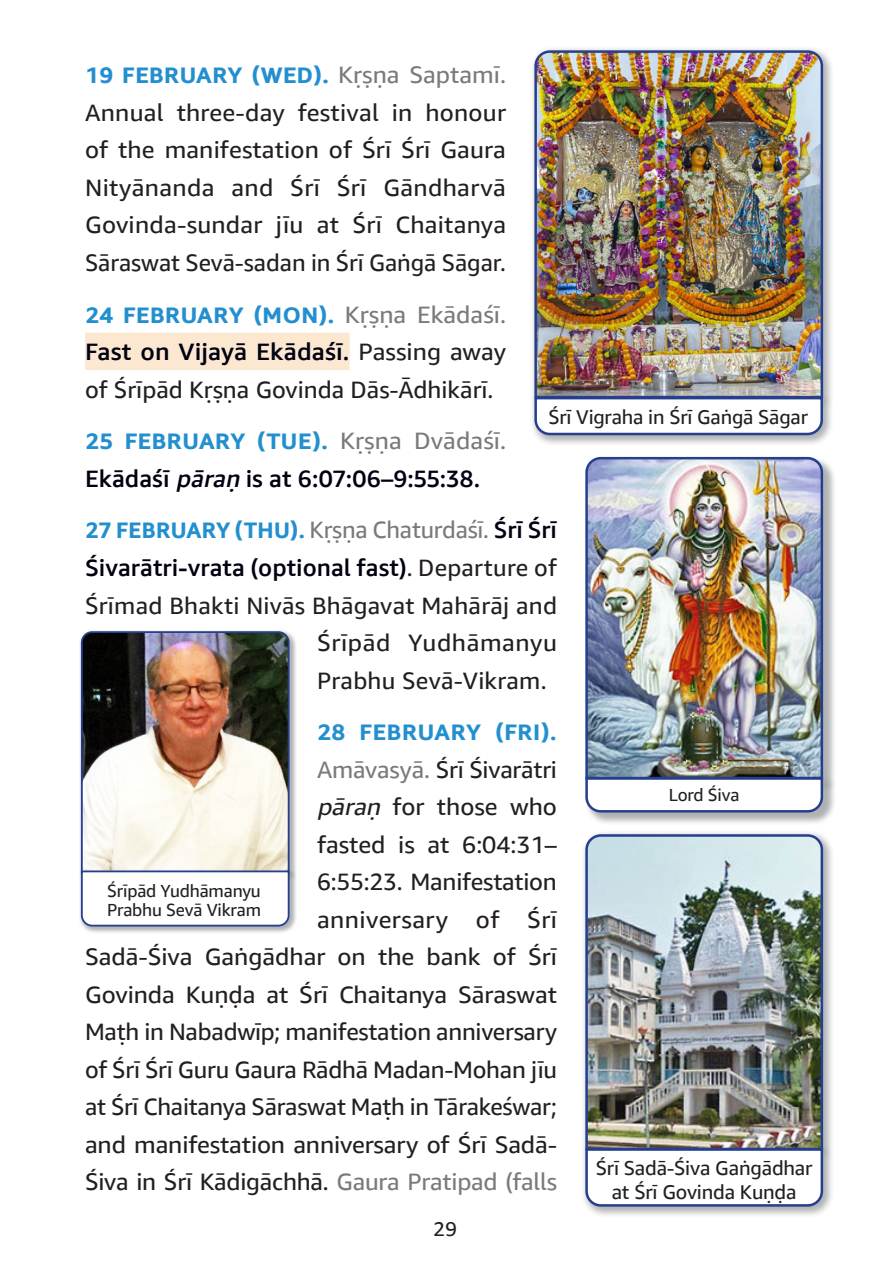
<style>
.page{position:relative;width:886px;height:1276px;background:#fff}
.page>*{position:absolute;margin:0;border:0;box-sizing:border-box;transform-origin:0 0}
.English_text{font:23.75px/37.5px "Ember Math";letter-spacing:-.005em;color:#231f20;text-align:justify}
.English_text-2{font:500 23.75px "Ember Math";color:#000111}
.English_text-3{font:23.75px "Ember Math";letter-spacing:.025em;color:#231f20}
.English_text-4{font:700 22.5px "Ember Math";letter-spacing:-.005em;color:#238fcf}
.t1{font:20px "Ember Math";letter-spacing:-.01em;color:#231f20}
.t2{font:17.5px/19.8px "Ember Math";letter-spacing:-.01em;color:#231f20}
.s1{font-weight:400;font-size:23.75px;color:#787a7d}
.s2{font-weight:500;color:#000111}
.s3{font-style:italic}
.s4{font-weight:500;font-size:23.75px;color:#000111}
.s5{font-weight:400;color:#231f20}
.s6{color:#787a7d}
</style>
<div class="page">
<div style="left:85px;top:332px;width:265px;height:38px;background:#fce7d1"></div>
<div style="left:530px;top:46px;width:304px;height:363px;background:#787a7d;opacity:.36"></div>
<img style="left:533px;top:49px;width:291px;height:344px">
<div style="left:530px;top:393px;width:303px;height:53px;background:#787a7d;opacity:.36"></div>
<svg style="left:533px;top:396px;width:291px;height:40px"></svg>
<div style="left:585px;top:456px;width:251px;height:336px;background:#787a7d;opacity:.36"></div>
<img style="left:585px;top:456px;width:239px;height:320px">
<div style="left:585px;top:777px;width:251px;height:48px;background:#787a7d;opacity:.36"></div>
<svg style="left:585px;top:776px;width:239px;height:38px"></svg>
<div style="left:581px;top:830px;width:253px;height:331px;background:#787a7d;opacity:.36"></div>
<img style="left:584px;top:833px;width:240px;height:311px">
<div style="left:581px;top:1144px;width:253px;height:74px;background:#787a7d;opacity:.36"></div>
<svg style="left:584px;top:1147px;width:240px;height:61px"></svg>
<div style="left:79px;top:629px;width:218px;height:252px;background:#787a7d;opacity:.36"></div>
<img style="left:80px;top:630px;width:210px;height:238px">
<div style="left:79px;top:868px;width:218px;height:66px;background:#787a7d;opacity:.36"></div>
<svg style="left:80px;top:869px;width:210px;height:58px"></svg>
<p class="English_text-4" style="left:85px;top:61px;width:422px">19 FEBRUARY (WED). <span class="s1">Kṛṣṇa Saptamī.</span></p>
<p class="English_text" style="left:85px;top:93px;width:423px">Annual three-day festival in honour of the manifestation of Śrī Śrī Gaura Nityānanda and Śrī Śrī Gāndharvā Govinda-sundar jīu at Śrī Chaitanya Sāraswat Sevā-sadan in Śrī Gaṅgā Sāgar.</p>
<p class="English_text-4" style="left:85px;top:300px;width:422px">24 FEBRUARY (MON). <span class="s1">Kṛṣṇa Ekādaśī.</span></p>
<p class="English_text" style="left:85px;top:332px;width:422px"><span class="s2">Fast on Vijayā Ekādaśī.</span> Passing away of Śrīpād Kṛṣṇa Govinda Dās-Ādhikārī.</p>
<p class="English_text-4" style="left:85px;top:426px;width:422px">25 FEBRUARY (TUE). <span class="s1">Kṛṣṇa Dvādaśī.</span></p>
<p class="English_text-2" style="left:85px;top:462px;width:397px">Ekādaśī <span class="s3">pāraṇ</span> is at 6:07:06–9:55:38.</p>
<p class="English_text-4" style="left:85px;top:516px;width:473px">27 FEBRUARY (THU). <span class="s1">Kṛṣṇa Chaturdaśī.</span> <span class="s4">Śrī Śrī</span></p>
<p class="English_text-2" style="left:85px;top:551px;width:473px">Śivarātri-vrata (optional fast)<span class="s5">. Departure of</span></p>
<p class="English_text" style="left:85px;top:586px;width:473px">Śrīmad Bhakti Nivās Bhāgavat Mahārāj and</p>
<p class="English_text-3" style="left:317px;top:626px;width:241px">Śrīpād Yudhāmanyu</p>
<p class="English_text" style="left:317px;top:661px;width:231px">Prabhu Sevā-Vikram.</p>
<p class="English_text-4" style="left:317px;top:717px;width:241px">28 FEBRUARY (FRI).</p>
<p class="English_text" style="left:85px;top:750px;width:474px;text-align:right"><span class="s6">Amāvasyā.</span> Śrī Śivarātri<br><span class="s3">pāraṇ</span> for those who<br>fasted is at 6:04:31–<br>6:55:23. Manifestation<br>anniversary of Śrī<br>Sadā-Śiva Gaṅgādhar on the bank of Śrī Govinda Kuṇḍa at Śrī Chaitanya Sāraswat Maṭh in Nabadwīp; manifestation anniversary of Śrī Śrī Guru Gaura Rādhā Madan-Mohan jīu at Śrī Chaitanya Sāraswat Maṭh in Tārakeśwar; and manifestation anniversary of Śrī Sadā-Śiva in Śrī Kādigāchhā. <span class="s6">Gaura Pratipad (falls</span></p>
<p class="t1" style="left:548px;top:403px;width:261px">Śrī Vigraha in Śrī Gaṅgā Sāgar</p>
<p class="t2" style="left:669px;top:784px;width:72px">Lord Śiva</p>
<p class="t2" style="left:107px;top:880px;width:156px">Śrīpād Yudhāmanyu<br>Prabhu Sevā Vikram</p>
<p class="t1" style="left:596px;top:1154px;width:218px">Śrī Sadā-Śiva Gaṅgādhar</p>
<p class="t1" style="left:612px;top:1178px;width:186px">at Śrī Govinda Kuṇḍa</p>
<p class="t1" style="left:433px;top:1214px;width:26px">29</p>
</div>
